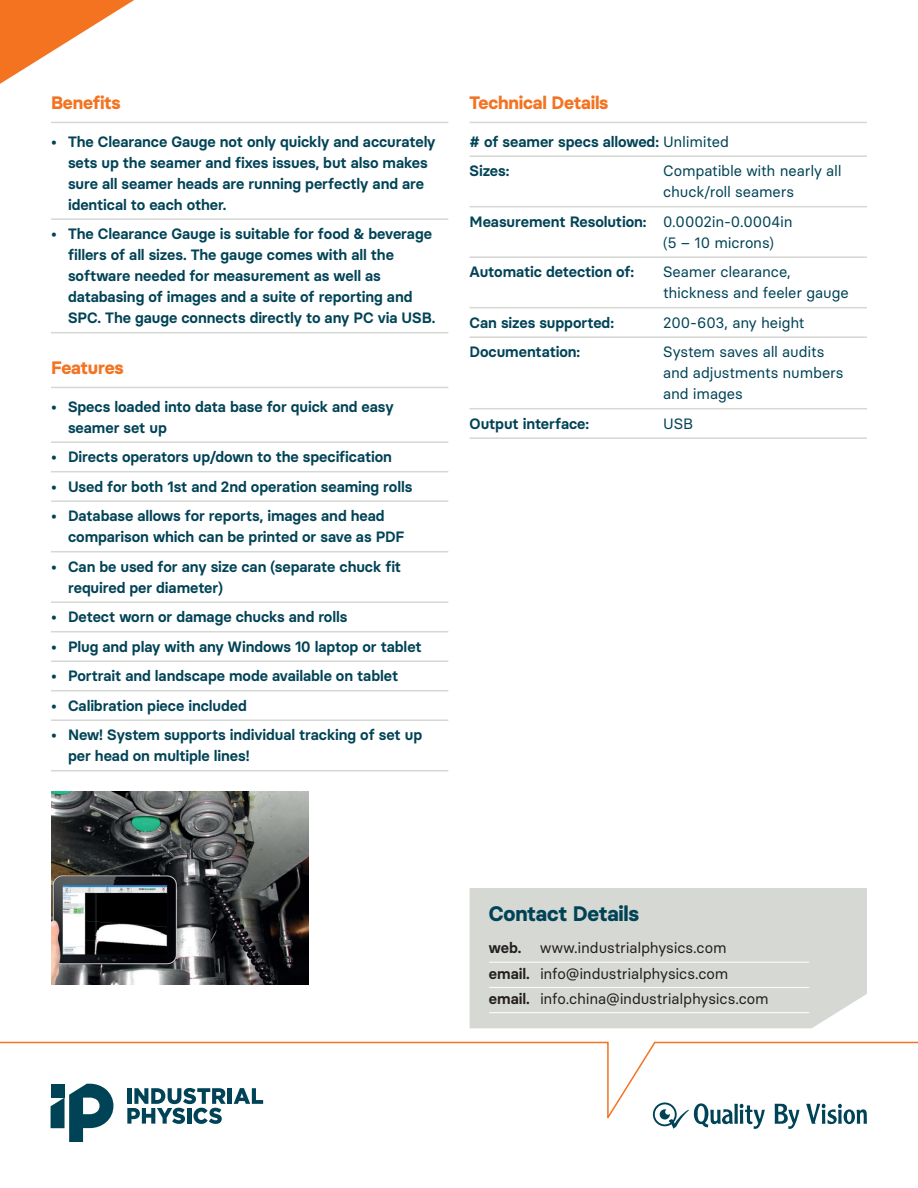
<style>
.page{position:relative;width:918px;height:1188px;background:#fff}
.page>*{position:absolute;margin:0;border:0;box-sizing:border-box;transform-origin:0 0}
.t1{font:700 21px "Basier Circle";letter-spacing:-.01em;color:#004356}
.t2{font:700 18px "Basier Circle";letter-spacing:-.01em;color:#f47321}
.t3{font:600 15px/21px "Basier Circle";letter-spacing:-.005em;color:#004356}
.t4{font:15px/21px "Basier Circle";letter-spacing:-.01em;color:#004356}
.t5{font:15px/25.2px "Basier Circle";letter-spacing:-.01em;color:#231f20}
.s1{font-weight:400}
.s2{font-weight:600}
</style>
<div class="page">
<svg style="left:0;top:1041px;width:918px;height:82px"></svg>
<svg style="left:0;top:0;width:134px;height:84px"></svg>
<div style="left:470px;top:888px;width:397px;height:140px;background:#d6d8d4"></div>
<hr style="left:489px;top:962px;width:320px;height:1px;background:#fff">
<hr style="left:489px;top:987px;width:320px;height:1px;background:#fff">
<hr style="left:489px;top:1012px;width:320px;height:1px;background:#fff">
<hr style="left:228px;top:1088px;width:4px;height:16px;background:#004356">
<svg style="left:234px;top:1088px;width:29px;height:16px"></svg>
<svg style="left:127px;top:1088px;width:99px;height:36px"></svg>
<svg style="left:51px;top:1084px;width:62px;height:58px"></svg>
<svg style="left:775px;top:1104px;width:24px;height:25px"></svg>
<svg style="left:806px;top:1104px;width:61px;height:21px"></svg>
<svg style="left:653px;top:1102px;width:112px;height:27px"></svg>
<hr style="left:51px;top:122px;width:397px;height:1px;background:#d6d8d4">
<hr style="left:51px;top:218px;width:397px;height:2px;background:#d6d8d4">
<hr style="left:51px;top:332px;width:397px;height:1px;background:#d6d8d4">
<hr style="left:51px;top:387px;width:397px;height:1px;background:#d6d8d4">
<hr style="left:51px;top:441px;width:397px;height:2px;background:#d6d8d4">
<hr style="left:51px;top:471px;width:397px;height:1px;background:#d6d8d4">
<hr style="left:51px;top:500px;width:397px;height:2px;background:#d6d8d4">
<hr style="left:51px;top:551px;width:397px;height:1px;background:#d6d8d4">
<hr style="left:51px;top:601px;width:397px;height:2px;background:#d6d8d4">
<hr style="left:51px;top:631px;width:397px;height:1px;background:#d6d8d4">
<hr style="left:51px;top:660px;width:397px;height:2px;background:#d6d8d4">
<hr style="left:51px;top:690px;width:397px;height:1px;background:#d6d8d4">
<hr style="left:51px;top:719px;width:397px;height:2px;background:#d6d8d4">
<hr style="left:51px;top:770px;width:397px;height:1px;background:#d6d8d4">
<hr style="left:470px;top:122px;width:397px;height:1px;background:#d6d8d4">
<hr style="left:470px;top:155px;width:397px;height:2px;background:#d6d8d4">
<hr style="left:470px;top:206px;width:397px;height:1px;background:#d6d8d4">
<hr style="left:470px;top:256px;width:397px;height:2px;background:#d6d8d4">
<hr style="left:470px;top:307px;width:397px;height:1px;background:#d6d8d4">
<hr style="left:470px;top:336px;width:397px;height:2px;background:#d6d8d4">
<hr style="left:470px;top:408px;width:397px;height:1px;background:#d6d8d4">
<hr style="left:470px;top:437px;width:397px;height:2px;background:#d6d8d4">
<img style="left:51px;top:791px;width:258px;height:194px">
<p class="t2" style="left:51px;top:91px;width:71px">Benefits</p>
<p class="t3" style="left:68px;top:131px;width:369px;text-indent:-17px">• The Clearance Gauge not only quickly and accurately sets up the seamer and fixes issues, but also makes sure all seamer heads are running perfectly and are identical to each other.</p>
<p class="t3" style="left:68px;top:223px;width:369px;text-indent:-17px">• The Clearance Gauge is suitable for food &amp; beverage fillers of all sizes. The gauge comes with all the software needed for measurement as well as databasing of images and a suite of reporting and SPC. The gauge connects directly to any PC via USB.</p>
<p class="t2" style="left:51px;top:356px;width:74px">Features</p>
<p class="t3" style="left:68px;top:396px;width:327px;text-indent:-17px">• Specs loaded into data base for quick and easy seamer set up</p>
<p class="t3" style="left:51px;top:446px;width:343px">• Directs operators up/down to the specification</p>
<p class="t3" style="left:51px;top:476px;width:363px">• Used for both 1st and 2nd operation seaming rolls</p>
<p class="t3" style="left:68px;top:505px;width:338px;text-indent:-17px">• Database allows for reports, images and head comparison which can be printed or save as PDF</p>
<p class="t3" style="left:68px;top:556px;width:335px;text-indent:-17px">• Can be used for any size can (separate chuck fit required per diameter)</p>
<p class="t3" style="left:51px;top:607px;width:298px">• Detect worn or damage chucks and rolls</p>
<p class="t3" style="left:51px;top:636px;width:372px">• Plug and play with any Windows 10 laptop or tablet</p>
<p class="t3" style="left:51px;top:666px;width:349px">• Portrait and landscape mode available on tablet</p>
<p class="t3" style="left:51px;top:695px;width:197px">• Calibration piece included</p>
<p class="t3" style="left:68px;top:725px;width:356px;text-indent:-17px">• New! System supports individual tracking of set up per head on multiple lines!</p>
<p class="t2" style="left:470px;top:91px;width:140px">Technical Details</p>
<p class="t3" style="left:470px;top:127px;width:261px;line-height:29.5px"># of seamer specs allowed: <span class="s1">Unlimited<br></span>Sizes:</p>
<p class="t4" style="left:663px;top:160px;width:180px">Compatible with nearly all chuck/roll seamers</p>
<p class="t4" style="left:663px;top:211px;width:131px;text-indent:-194px"><span class="s2">Measurement Resolution:</span> 0.0002in-0.0004in (5 – 10 microns)</p>
<p class="t3" style="left:470px;top:261px;width:166px">Automatic detection of:</p>
<p class="t4" style="left:663px;top:261px;width:187px">Seamer clearance, thickness and feeler gauge</p>
<p class="t3" style="left:470px;top:312px;width:146px">Can sizes supported:</p>
<p class="t4" style="left:663px;top:312px;width:143px">200-603, any height</p>
<p class="t3" style="left:470px;top:341px;width:112px">Documentation:</p>
<p class="t4" style="left:663px;top:341px;width:182px">System saves all audits and adjustments numbers and images</p>
<p class="t3" style="left:470px;top:413px;width:121px">Output interface:</p>
<p class="t4" style="left:663px;top:413px;width:32px">USB</p>
<h1 class="t1" style="left:489px;top:900px;width:152px">Contact Details</h1>
<p class="t5" style="left:489px;top:935px;width:281px"><span class="s2">web.</span> www.industrialphysics.com <span class="s2">email.</span> info@industrialphysics.com <span class="s2">email.</span> info.china@industrialphysics.com</p>
</div>
